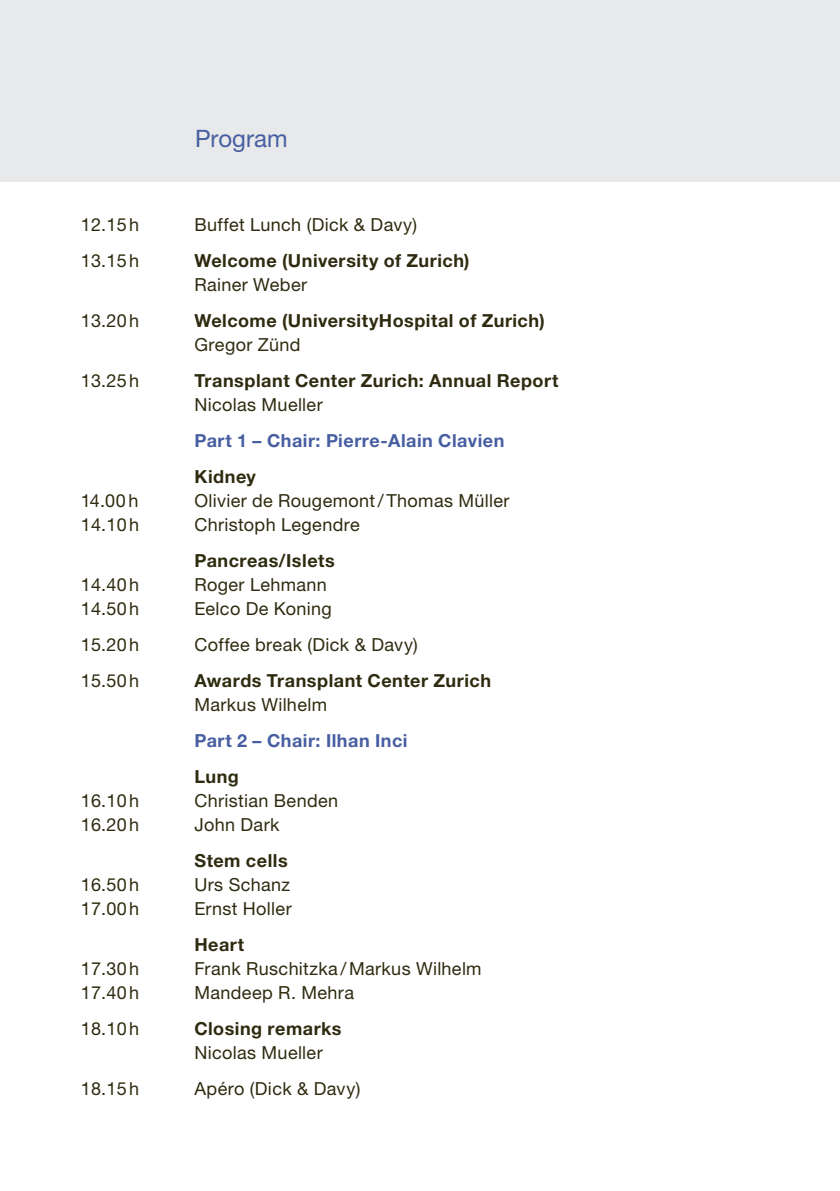
<style>
.page{position:relative;width:840px;height:1191px;background:#fff}
.page>*{position:absolute;margin:0;border:0;box-sizing:border-box;transform-origin:0 0}
.t1{font:24px "Helvetica Neue LT Std";letter-spacing:.005em;color:#475ea1}
.t2{font:18px "Helvetica Neue LT Std";letter-spacing:.02em;color:#2f2b10}
.t3{font:700 18px "Helvetica Neue LT Std";letter-spacing:.03em;color:#2f2b10}
.t4{font:700 18px "Helvetica Neue LT Std";letter-spacing:.03em;color:#475ea1}
</style>
<div class="page">
<div style="left:0;top:0;width:839px;height:181px;background:#e7e9ea"></div>
<h1 class="t1" style="left:195px;top:125px;width:94px">Program</h1>
<p class="t2" style="left:81px;top:214px;width:60px">12.15 h</p>
<p class="t2" style="left:194px;top:214px;width:224px">Buffet Lunch (Dick &amp; Davy)</p>
<p class="t2" style="left:81px;top:250px;width:60px">13.15 h</p>
<p class="t3" style="left:194px;top:250px;width:276px">Welcome (University of Zurich)</p>
<p class="t2" style="left:194px;top:274px;width:114px">Rainer Weber</p>
<p class="t2" style="left:81px;top:310px;width:60px">13.20 h</p>
<p class="t3" style="left:194px;top:310px;width:352px">Welcome (UniversityHospital of Zurich)</p>
<p class="t2" style="left:194px;top:334px;width:107px">Gregor Zünd</p>
<p class="t2" style="left:81px;top:370px;width:60px">13.25 h</p>
<p class="t3" style="left:194px;top:370px;width:365px">Transplant Center Zurich: Annual Report</p>
<p class="t2" style="left:194px;top:394px;width:130px">Nicolas Mueller</p>
<p class="t4" style="left:194px;top:430px;width:311px">Part 1 – Chair: Pierre-Alain Clavien</p>
<p class="t3" style="left:194px;top:466px;width:63px">Kidney</p>
<p class="t2" style="left:81px;top:490px;width:59px">14.00 h</p>
<p class="t2" style="left:194px;top:490px;width:316px">Olivier de Rougemont/ Thomas Müller</p>
<p class="t2" style="left:81px;top:514px;width:60px">14.10 h</p>
<p class="t2" style="left:194px;top:514px;width:167px">Christoph Legendre</p>
<p class="t3" style="left:194px;top:550px;width:142px">Pancreas/Islets</p>
<p class="t2" style="left:81px;top:574px;width:60px">14.40 h</p>
<p class="t2" style="left:194px;top:574px;width:134px">Roger Lehmann</p>
<p class="t2" style="left:81px;top:598px;width:60px">14.50 h</p>
<p class="t2" style="left:194px;top:598px;width:139px">Eelco De Koning</p>
<p class="t2" style="left:81px;top:634px;width:60px">15.20 h</p>
<p class="t2" style="left:194px;top:634px;width:225px">Coffee break (Dick &amp; Davy)</p>
<p class="t2" style="left:81px;top:670px;width:60px">15.50 h</p>
<p class="t3" style="left:194px;top:670px;width:298px">Awards Transplant Center Zurich</p>
<p class="t2" style="left:194px;top:694px;width:134px">Markus Wilhelm</p>
<p class="t4" style="left:194px;top:730px;width:214px">Part 2 – Chair: Ilhan Inci</p>
<p class="t3" style="left:194px;top:766px;width:46px">Lung</p>
<p class="t2" style="left:81px;top:790px;width:60px">16.10 h</p>
<p class="t2" style="left:194px;top:790px;width:145px">Christian Benden</p>
<p class="t2" style="left:81px;top:814px;width:60px">16.20 h</p>
<p class="t2" style="left:194px;top:814px;width:86px">John Dark</p>
<p class="t3" style="left:194px;top:850px;width:95px">Stem cells</p>
<p class="t2" style="left:81px;top:874px;width:60px">16.50 h</p>
<p class="t2" style="left:194px;top:874px;width:97px">Urs Schanz</p>
<p class="t2" style="left:81px;top:898px;width:60px">17.00 h</p>
<p class="t2" style="left:194px;top:898px;width:99px">Ernst Holler</p>
<p class="t3" style="left:194px;top:934px;width:51px">Heart</p>
<p class="t2" style="left:81px;top:958px;width:60px">17.30 h</p>
<p class="t2" style="left:194px;top:958px;width:288px">Frank Ruschitzka /Markus Wilhelm</p>
<p class="t2" style="left:81px;top:982px;width:60px">17.40 h</p>
<p class="t2" style="left:194px;top:982px;width:161px">Mandeep R. Mehra</p>
<p class="t2" style="left:81px;top:1018px;width:60px">18.10 h</p>
<p class="t3" style="left:194px;top:1017px;width:148px">Closing remarks</p>
<p class="t2" style="left:194px;top:1042px;width:130px">Nicolas Mueller</p>
<p class="t2" style="left:81px;top:1078px;width:60px">18.15 h</p>
<p class="t2" style="left:194px;top:1078px;width:167px">Apéro (Dick &amp; Davy)</p>
</div>
